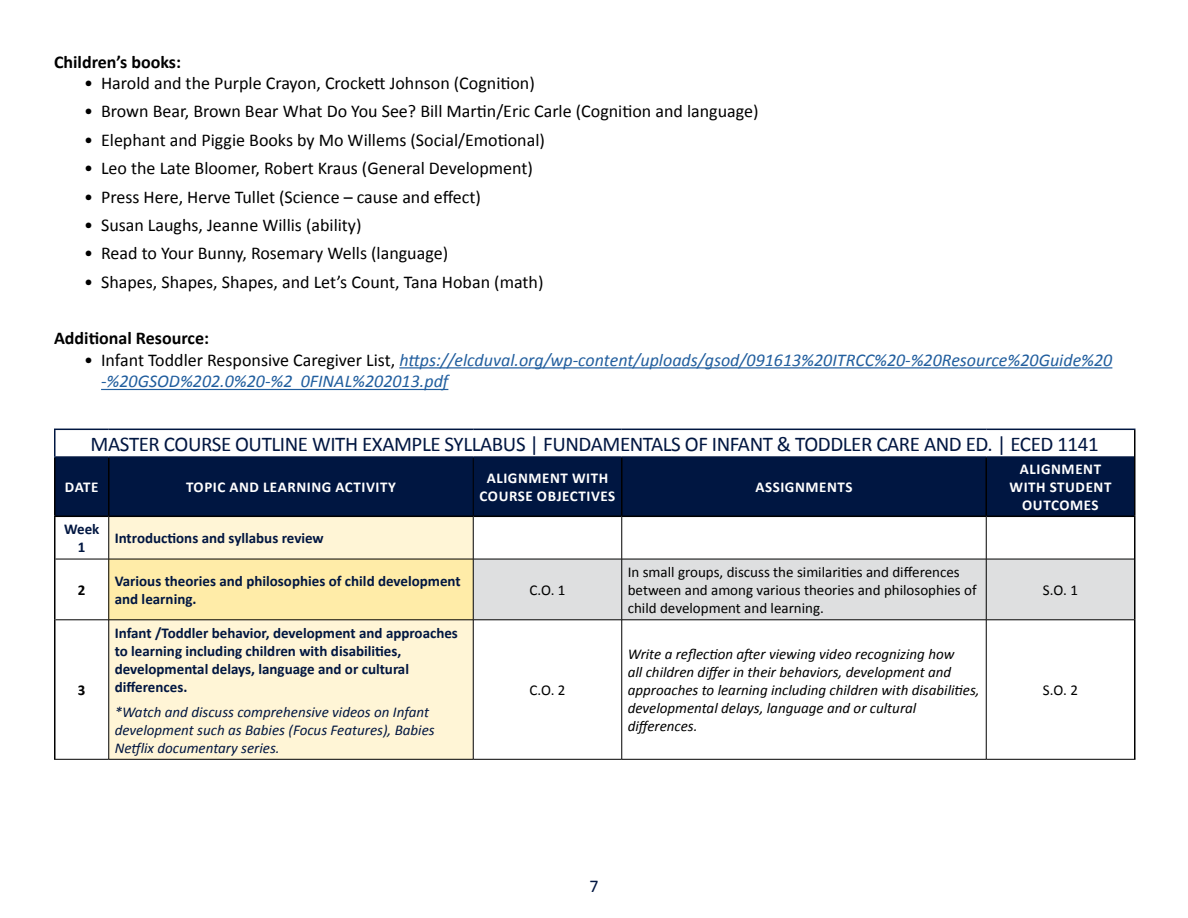
<style>
.page{position:relative;width:1188px;height:918px;background:#fff}
.page>*{position:absolute;margin:0;border:0;box-sizing:border-box;transform-origin:0 0}
.t1{font:21px "Calibri";letter-spacing:-.02em;color:#001641}
.t2{font:18px "Calibri";color:#000}
.t3{font:italic 18px/21.6px "Calibri";color:#215e9e}
.t4{font:700 18px "Calibri";color:#000}
.t5{font:18px "Calibri";color:#001641}
.t6{font:700 15px/18px "Calibri";color:#001641}
.t7{font:italic 15px/18px "Calibri";color:#000}
.t8{font:15px/18px "Calibri";color:#000}
.t9{font:italic 15px/18px "Calibri";color:#001641}
.t10{font:700 15px/18px "Calibri";letter-spacing:.04em;color:#fff;text-align:center}
.t11{font:700 15px "Calibri";color:#000}
.s1{font-style:normal;color:#000}
</style>
<div class="page">
<hr style="left:399px;top:367px;width:713px;height:1px;background:#215e9e">
<hr style="left:101px;top:389px;width:347px;height:1px;background:#215e9e">
<div style="left:56px;top:458px;width:1078px;height:58px;background:#001641"></div>
<div style="left:109px;top:517px;width:364px;height:242px;background:#fff5d6"></div>
<svg style="left:474px;top:517px;width:660px;height:242px"></svg>
<div style="left:109px;top:559px;width:364px;height:61px;background:#ffeca8"></div>
<div style="left:474px;top:560px;width:660px;height:60px;background:#dedfe0"></div>
<hr style="left:473px;top:458px;width:1px;height:58px;background:#000">
<hr style="left:473px;top:517px;width:1px;height:42px;background:#000">
<hr style="left:56px;top:559px;width:53px;height:1px;background:#000">
<hr style="left:109px;top:559px;width:364px;height:1px;background:#000">
<hr style="left:473px;top:559px;width:149px;height:1px;background:#000">
<hr style="left:473px;top:559px;width:1px;height:61px;background:#000">
<hr style="left:622px;top:559px;width:364px;height:1px;background:#000">
<hr style="left:986px;top:559px;width:148px;height:1px;background:#000">
<hr style="left:56px;top:620px;width:53px;height:1px;background:#000">
<hr style="left:109px;top:620px;width:364px;height:1px;background:#000">
<hr style="left:473px;top:620px;width:149px;height:1px;background:#000">
<hr style="left:473px;top:620px;width:1px;height:139px;background:#000">
<hr style="left:622px;top:620px;width:364px;height:1px;background:#000">
<hr style="left:986px;top:620px;width:148px;height:1px;background:#000">
<hr style="left:54px;top:759px;width:55px;height:1px;background:#000">
<hr style="left:109px;top:759px;width:364px;height:1px;background:#000">
<hr style="left:473px;top:759px;width:149px;height:1px;background:#000">
<hr style="left:622px;top:759px;width:364px;height:1px;background:#000">
<hr style="left:986px;top:759px;width:150px;height:1px;background:#000">
<hr style="left:108px;top:458px;width:2px;height:58px;background:#000">
<hr style="left:54px;top:516px;width:55px;height:1px;background:#000">
<hr style="left:109px;top:516px;width:364px;height:1px;background:#000">
<hr style="left:473px;top:516px;width:149px;height:1px;background:#000">
<hr style="left:622px;top:516px;width:364px;height:1px;background:#000">
<hr style="left:986px;top:516px;width:150px;height:1px;background:#000">
<hr style="left:54px;top:456px;width:55px;height:2px;background:#001641">
<hr style="left:109px;top:456px;width:364px;height:2px;background:#001641">
<hr style="left:473px;top:456px;width:149px;height:2px;background:#001641">
<hr style="left:622px;top:456px;width:364px;height:2px;background:#001641">
<hr style="left:986px;top:456px;width:148px;height:2px;background:#001641">
<hr style="left:108px;top:517px;width:1px;height:42px;background:#000">
<hr style="left:108px;top:559px;width:1px;height:61px;background:#000">
<hr style="left:108px;top:620px;width:1px;height:139px;background:#000">
<hr style="left:54px;top:429px;width:55px;height:1px;background:#001641">
<hr style="left:54px;top:430px;width:2px;height:26px;background:#001641">
<hr style="left:109px;top:429px;width:364px;height:1px;background:#001641">
<hr style="left:473px;top:429px;width:149px;height:1px;background:#001641">
<hr style="left:622px;top:429px;width:364px;height:1px;background:#001641">
<hr style="left:986px;top:429px;width:150px;height:1px;background:#001641">
<hr style="left:1134px;top:430px;width:2px;height:27px;background:#000">
<hr style="left:54px;top:458px;width:2px;height:58px;background:#000">
<hr style="left:621px;top:458px;width:1px;height:58px;background:#000">
<hr style="left:986px;top:458px;width:1px;height:58px;background:#000">
<hr style="left:1134px;top:457px;width:2px;height:59px;background:#000">
<hr style="left:54px;top:517px;width:2px;height:42px;background:#000">
<hr style="left:1134px;top:517px;width:2px;height:42px;background:#000">
<hr style="left:54px;top:559px;width:2px;height:61px;background:#000">
<hr style="left:1134px;top:559px;width:2px;height:61px;background:#000">
<hr style="left:54px;top:620px;width:2px;height:139px;background:#000">
<hr style="left:1134px;top:620px;width:2px;height:139px;background:#000">
<hr style="left:986px;top:517px;width:1px;height:42px;background:#000">
<hr style="left:986px;top:559px;width:1px;height:61px;background:#000">
<hr style="left:986px;top:620px;width:1px;height:139px;background:#000">
<hr style="left:621px;top:517px;width:1px;height:42px;background:#000">
<hr style="left:621px;top:559px;width:1px;height:61px;background:#000">
<hr style="left:621px;top:620px;width:1px;height:139px;background:#000">
<p class="t4" style="left:54px;top:49px;width:129px">Children’s books:</p>
<p class="t2" style="left:84px;top:72px;width:452px">• Harold and the Purple Crayon, Crockett Johnson (Cognition)</p>
<p class="t2" style="left:84px;top:100px;width:676px">• Brown Bear, Brown Bear What Do You See? Bill Martin/Eric Carle (Cognition and language)</p>
<p class="t2" style="left:84px;top:129px;width:462px">• Elephant and Piggie Books by Mo Willems (Social/Emotional)</p>
<p class="t2" style="left:84px;top:157px;width:450px">• Leo the Late Bloomer, Robert Kraus (General Development)</p>
<p class="t2" style="left:84px;top:185px;width:398px">• Press Here, Herve Tullet (Science – cause and effect)</p>
<p class="t2" style="left:84px;top:214px;width:279px">• Susan Laughs, Jeanne Willis (ability)</p>
<p class="t2" style="left:84px;top:242px;width:366px">• Read to Your Bunny, Rosemary Wells (language)</p>
<p class="t2" style="left:84px;top:270px;width:461px">• Shapes, Shapes, Shapes, and Let’s Count, Tana Hoban (math)</p>
<p class="t4" style="left:54px;top:326px;width:157px">Additional Resource:</p>
<p class="t3" style="left:101px;top:348px;width:1013px;text-indent:-17px"><span class="s1">• Infant Toddler Responsive Caregiver List,</span> https://elcduval.org/wp-content/uploads/gsod/091613%20ITRCC%20-%20Resource%20Guide%20 -%20GSOD%202.0%20-%2 0FINAL%202013.pdf</p>
<p class="t1" style="left:91px;top:431px;width:1010px">MASTER COURSE OUTLINE WITH EXAMPLE SYLLABUS | FUNDAMENTALS OF INFANT &amp; TODDLER CARE AND ED. | ECED 1141</p>
<p class="t10" style="left:65px;top:478px;width:35px">DATE</p>
<p class="t10" style="left:186px;top:478px;width:211px">TOPIC AND LEARNING ACTIVITY</p>
<p class="t10" style="left:480px;top:469px;width:137px">ALIGNMENT WITH<br>COURSE OBJECTIVES</p>
<p class="t10" style="left:755px;top:478px;width:99px">ASSIGNMENTS</p>
<p class="t10" style="left:1010px;top:460px;width:103px">ALIGNMENT<br>WITH STUDENT<br>OUTCOMES</p>
<p class="t6" style="left:64px;top:520px;width:37px;text-align:center">Week<br>1</p>
<p class="t6" style="left:115px;top:529px;width:211px">Introductions and syllabus review</p>
<p class="t11" style="left:78px;top:579px;width:9px">2</p>
<p class="t6" style="left:115px;top:572px;width:347px">Various theories and philosophies of child development and learning.</p>
<p class="t8" style="left:529px;top:580px;width:38px">C.O. 1</p>
<p class="t11" style="left:78px;top:680px;width:9px">3</p>
<p class="t6" style="left:115px;top:623px;width:345px">Infant /Toddler behavior, development and approaches to learning including children with disabilities, developmental delays, language and or cultural differences.</p>
<p class="t9" style="left:115px;top:702px;width:321px">*Watch and discuss comprehensive videos on Infant development such as Babies (Focus Features), Babies<br>Netflix documentary series.</p>
<p class="t8" style="left:529px;top:680px;width:38px">C.O. 2</p>
<p class="t8" style="left:628px;top:562px;width:350px">In small groups, discuss the similarities and differences between and among various theories and philosophies of child development and learning.</p>
<p class="t7" style="left:628px;top:644px;width:353px">Write a reflection after viewing video recognizing how<br>all children differ in their behaviors, development and approaches to learning including children with disabilities, developmental delays, language and or cultural differences.</p>
<p class="t5" style="left:589px;top:874px;width:11px">7</p>
<p class="t8" style="left:1043px;top:580px;width:37px">S.O. 1</p>
<p class="t8" style="left:1043px;top:680px;width:37px">S.O. 2</p>
</div>
